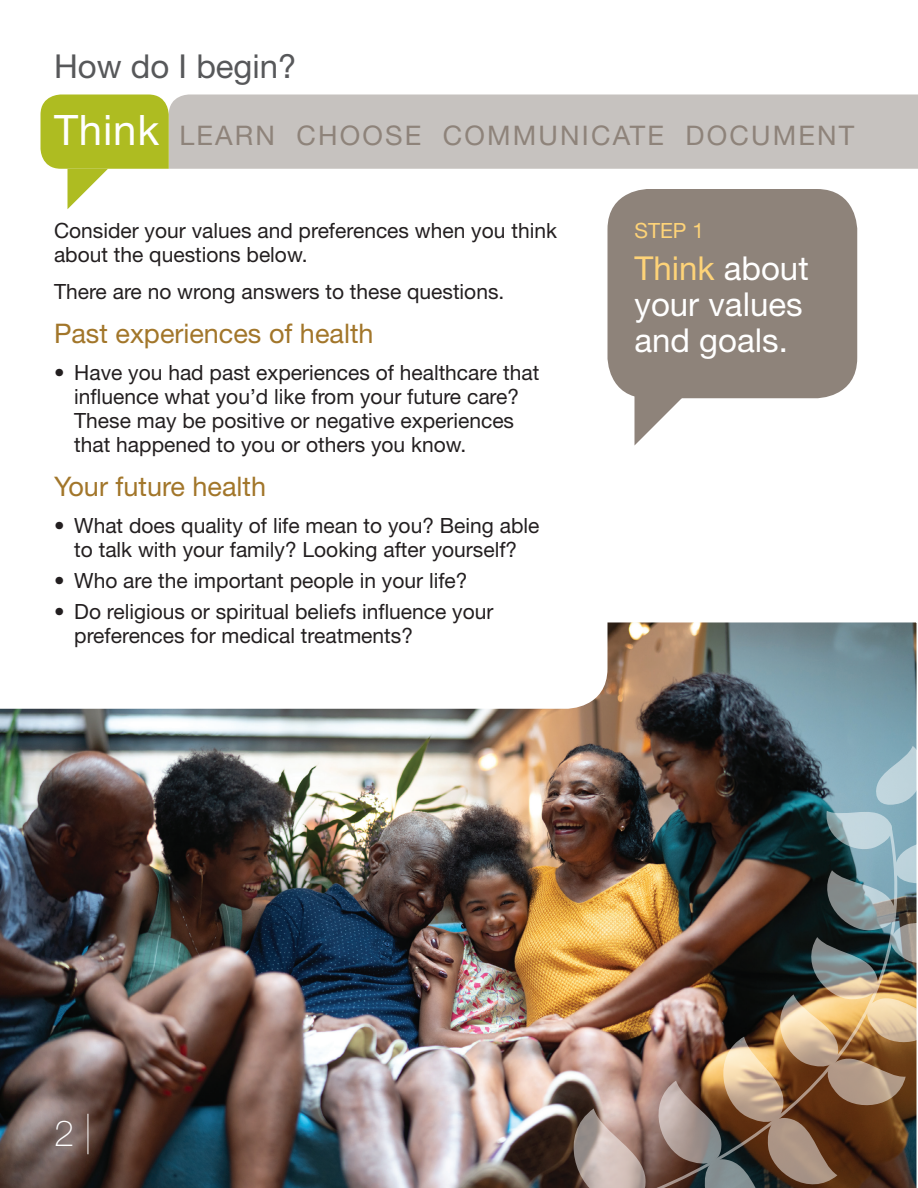
<style>
.page{position:relative;width:918px;height:1188px;background:#fff}
.page>*{position:absolute;margin:0;border:0;box-sizing:border-box;transform-origin:0 0}
.t1{font:100 36px "Helvetica Neue LT Std";color:#fff}
.t2{font:33px/36px "Helvetica Neue LT Std";color:#fff}
.t3{font:33px "Helvetica Neue LT Std";color:#57585a}
.t4{font:27px "Helvetica Neue LT Std";color:#a2762a}
.t5{font:27px "Helvetica Neue LT Std";letter-spacing:.08em;color:#8e837a}
.t6{font:21px/24px "Helvetica Neue LT Std";color:#231f20}
.t7{font:21px "Helvetica Neue LT Std";color:#fed378}
.s1{font-size:42px;color:#fff}
.s2{color:#fed378}
</style>
<div class="page">
<img style="left:0;top:622px;width:917px;height:566px">
<svg style="left:0;top:223px;width:608px;height:486px"></svg>
<div style="left:169px;top:94px;width:749px;height:75px;background:#c6c2bf"></div>
<img style="left:572px;top:746px;width:345px;height:442px">
<img style="left:619px;top:821px;width:298px;height:367px">
<svg style="left:40px;top:94px;width:129px;height:115px"></svg>
<div style="left:608px;top:189px;width:249px;height:209px;background:#8e837a;border-radius:40px"></div>
<svg style="left:634px;top:396px;width:68px;height:50px"></svg>
<hr style="left:88px;top:1114px;width:1px;height:40px;background:#fff">
<h2 class="t3" style="left:54px;top:46px;width:244px">How do I begin?</h2>
<p class="t5" style="left:54px;top:119px;width:802px"><span class="s1">Think</span> LEARN CHOOSE COMMUNICATE DOCUMENT</p>
<p class="t6" style="left:54px;top:218px;width:504px">Consider your values and preferences when you think about the questions below.</p>
<p class="t6" style="left:54px;top:280px;width:452px">There are no wrong answers to these questions.</p>
<p class="t4" style="left:54px;top:317px;width:321px">Past experiences of health</p>
<p class="t6" style="left:74px;top:360px;width:467px;text-indent:-20px">• Have you had past experiences of healthcare that influence what you’d like from your future care?<br>These may be positive or negative experiences that happened to you or others you know.</p>
<p class="t4" style="left:54px;top:470px;width:214px">Your future health</p>
<p class="t6" style="left:54px;top:513px;width:487px;text-align:center">• What does quality of life mean to you? Being able to talk with your family? Looking after yourself?</p>
<p class="t6" style="left:54px;top:568px;width:415px">• Who are the important people in your life?</p>
<p class="t6" style="left:74px;top:599px;width:421px;text-indent:-20px">• Do religious or spiritual beliefs influence your preferences for medical treatments?</p>
<p class="t7" style="left:634px;top:218px;width:71px">STEP 1</p>
<h2 class="t2" style="left:634px;top:250px;width:176px"><span class="s2">Think</span> about your values and goals.</h2>
<h1 class="t1" style="left:54px;top:1113px;width:22px">2</h1>
</div>
